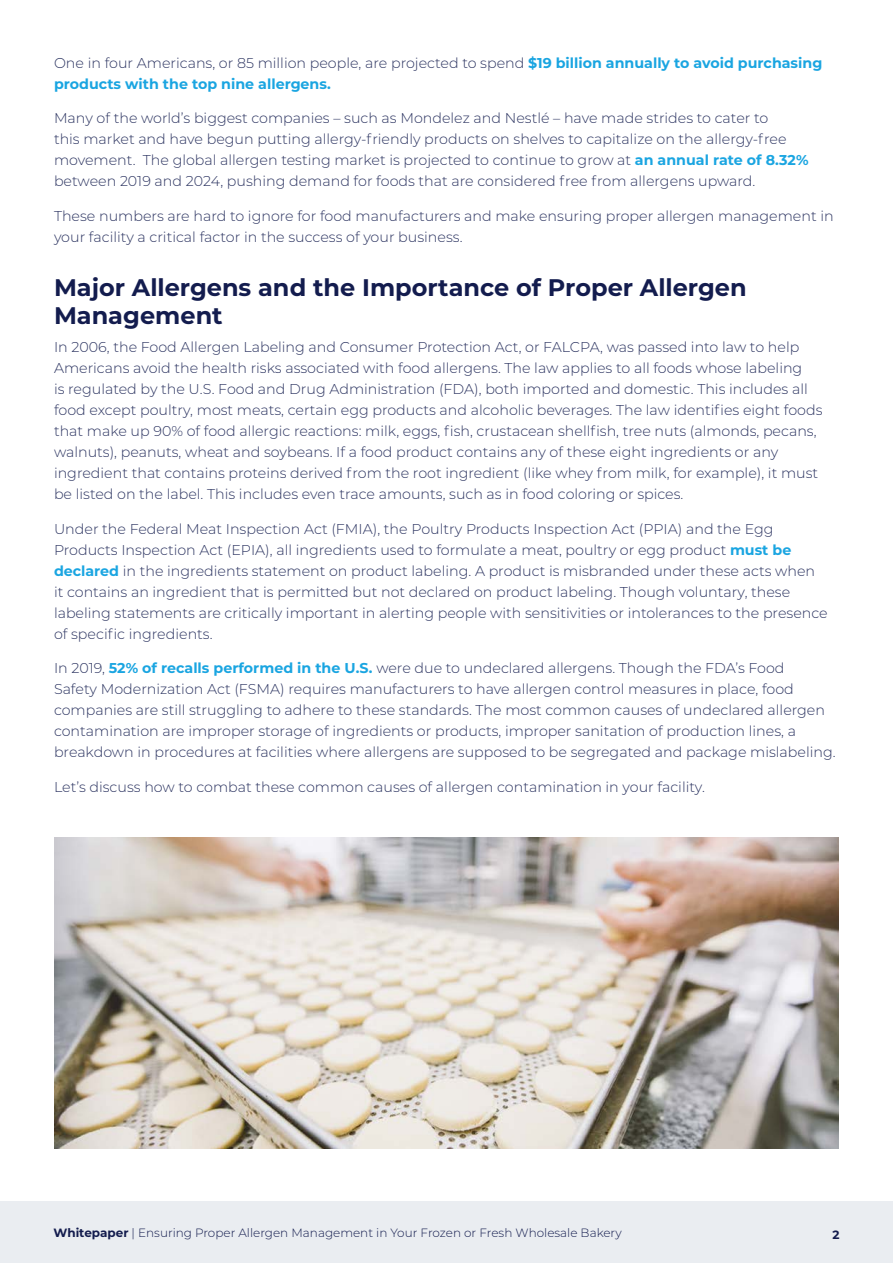
<style>
.page{position:relative;width:893px;height:1263px;background:#fff}
.page>*{position:absolute;margin:0;border:0;box-sizing:border-box;transform-origin:0 0}
.Heading_1{font:700 24px/28.5px "Montserrat";color:#131c4e}
.Body_Text{font:300 14.25px/21px "Montserrat";color:#2b3360}
.Body_Text-2{font:700 14.25px/21px "Montserrat";color:#1aa5e1}
.t1{font:300 12px "Montserrat";color:#131c4e}
.t2{font:700 12px "Montserrat";color:#131c4e}
.s1{font-weight:300;color:#2b3360}
.s2{font-weight:700;color:#1aa5e1}
.s3{font-weight:700}
</style>
<div class="page">
<div style="left:0;top:1201px;width:893px;height:62px;background:#eaedf1"></div>
<img style="left:54px;top:837px;width:785px;height:311px">
<p class="Body_Text-2" style="left:54px;top:52px;width:770px"><span class="s1">One in four Americans, or 85 million people, are projected to spend</span> $19 billion annually to avoid purchasing products with the top nine allergens.</p>
<p class="Body_Text" style="left:54px;top:107px;width:756px">Many of the world’s biggest companies – such as Mondelez and Nestlé – have made strides to cater to<br>this market and have begun putting allergy-friendly products on shelves to capitalize on the allergy-free movement. The global allergen testing market is projected to continue to grow at <span class="s2">an annual rate of 8.32% </span>between 2019 and 2024, pushing demand for foods that are considered free from allergens upward.</p>
<p class="Body_Text" style="left:54px;top:205px;width:781px">These numbers are hard to ignore for food manufacturers and make ensuring proper allergen management in your facility a critical factor in the success of your business.</p>
<p class="Heading_1" style="left:54px;top:272px;width:694px">Major Allergens and the Importance of Proper Allergen<br>Management</p>
<p class="Body_Text" style="left:54px;top:336px;width:770px">In 2006, the Food Allergen Labeling and Consumer Protection Act, or FALCPA, was passed into law to help Americans avoid the health risks associated with food allergens. The law applies to all foods whose labeling<br>is regulated by the U.S. Food and Drug Administration (FDA), both imported and domestic. This includes all food except poultry, most meats, certain egg products and alcoholic beverages. The law identifies eight foods that make up 90% of food allergic reactions: milk, eggs, fish, crustacean shellfish, tree nuts (almonds, pecans, walnuts), peanuts, wheat and soybeans. If a food product contains any of these eight ingredients or any ingredient that contains proteins derived from the root ingredient (like whey from milk, for example), it must be listed on the label. This includes even trace amounts, such as in food coloring or spices.</p>
<p class="Body_Text" style="left:54px;top:518px;width:775px">Under the Federal Meat Inspection Act (FMIA), the Poultry Products Inspection Act (PPIA) and the Egg Products Inspection Act (EPIA), all ingredients used to formulate a meat, poultry or egg product <span class="s2">must be declared</span> in the ingredients statement on product labeling. A product is misbranded under these acts when it contains an ingredient that is permitted but not declared on product labeling. Though voluntary, these labeling statements are critically important in alerting people with sensitivities or intolerances to the presence of specific ingredients.</p>
<p class="Body_Text" style="left:54px;top:657px;width:783px">In 2019, <span class="s2">52% of recalls performed in the U.S.</span> were due to undeclared allergens. Though the FDA’s Food<br>Safety Modernization Act (FSMA) requires manufacturers to have allergen control measures in place, food companies are still struggling to adhere to these standards. The most common causes of undeclared allergen contamination are improper storage of ingredients or products, improper sanitation of production lines, a breakdown in procedures at facilities where allergens are supposed to be segregated and package mislabeling.</p>
<p class="Body_Text" style="left:54px;top:776px;width:652px">Let’s discuss how to combat these common causes of allergen contamination in your facility.</p>
<p class="t1" style="left:53px;top:1224px;width:570px"><span class="s3">Whitepaper</span> | Ensuring Proper Allergen Management in Your Frozen or Fresh Wholesale Bakery</p>
<p class="t2" style="left:832px;top:1226px;width:9px">2</p>
</div>
